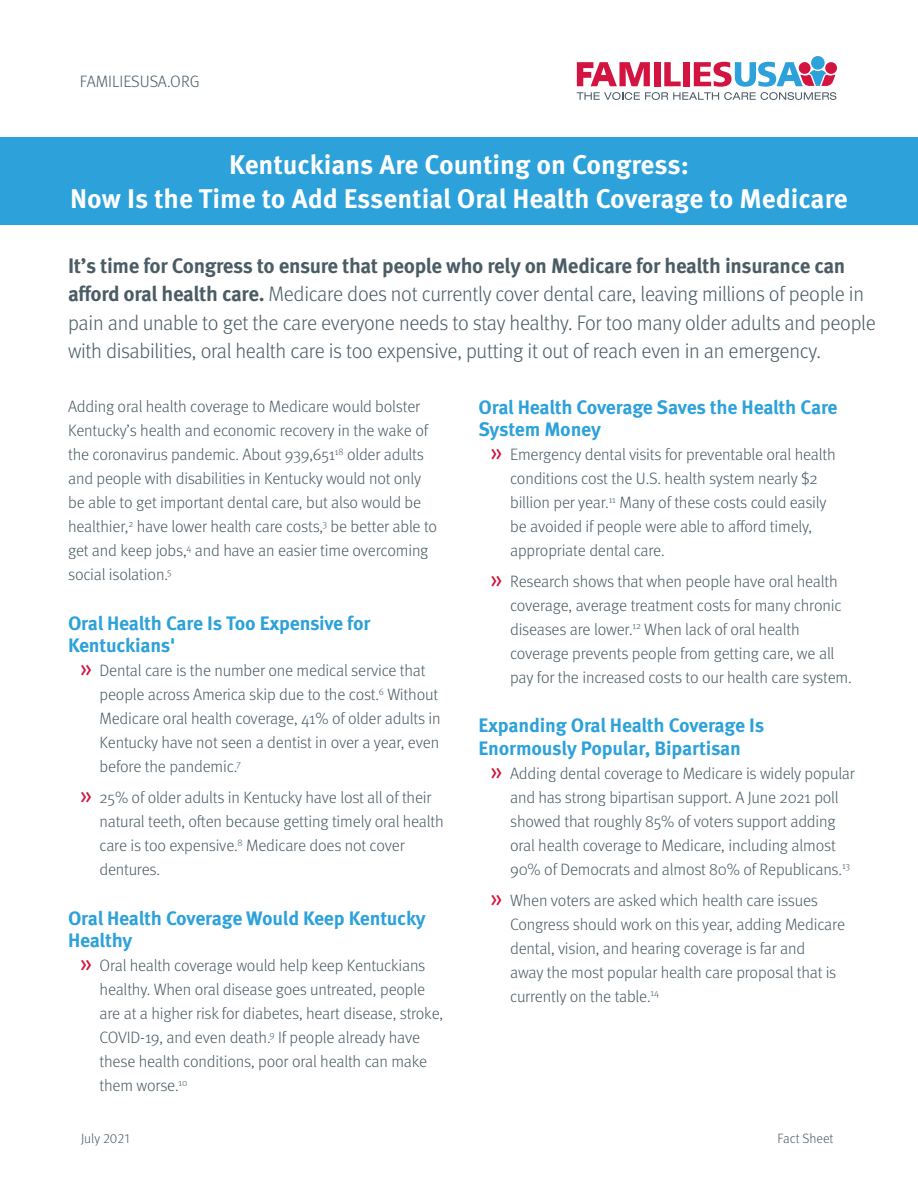
<style>
.page{position:relative;width:918px;height:1188px;background:#fff}
.page>*{position:absolute;margin:0;border:0;box-sizing:border-box;transform-origin:0 0}
.t1{font:700 27px/34.5px "Meta OT";color:#fff;text-align:center}
.t2{font:300 21px/28.5px "Meta OT";letter-spacing:-.015em;color:#4b5c65}
.t3{font:700 19.5px/22.5px "Meta OT";letter-spacing:-.015em;color:#2ca1da}
.t4{font:300 16.5px/24px "Meta OT";letter-spacing:-.01em;color:#4b5c65}
.t5{font:300 13.5px "Meta OT";color:#4b5c65}
.s1{font-weight:700}
.s2{font-weight:400;font-size:24px;color:#d31440}
</style>
<div class="page">
<div style="left:811px;top:56px;width:14px;height:14px;background:#2ca1da;border-radius:50%"></div>
<svg style="left:577px;top:62px;width:259px;height:38px"></svg>
<div style="left:0;top:137px;width:918px;height:87px;background:#2ca1da"></div>
<p class="t4" style="left:80px;top:69px;width:122px">FAMILIESUSA.ORG</p>
<h1 class="t1" style="left:70px;top:147px;width:779px">Kentuckians Are Counting on Congress:<br>Now Is the Time to Add Essential Oral Health Coverage to Medicare</h1>
<p class="t2" style="left:68px;top:252px;width:809px"><span class="s1">It’s time for Congress to ensure that people who rely on Medicare for health insurance can afford oral health care.</span> Medicare does not currently cover dental care, leaving millions of people in pain and unable to get the care everyone needs to stay healthy. For too many older adults and people with disabilities, oral health care is too expensive, putting it out of reach even in an emergency.</p>
<p class="t4" style="left:68px;top:395px;width:371px">Adding oral health coverage to Medicare would bolster Kentucky’s health and economic recovery in the wake of the coronavirus pandemic. About 939,651<sup>18</sup> older adults and people with disabilities in Kentucky would not only be able to get important dental care, but also would be healthier,<sup>2</sup> have lower health care costs,<sup>3</sup> be better able to get and keep jobs,<sup>4</sup> and have an easier time overcoming social isolation.<sup>5</sup></p>
<p class="t3" style="left:68px;top:612px;width:304px">Oral Health Care Is Too Expensive for<br>Kentuckians'</p>
<p class="t4" style="left:100px;top:659px;width:343px;text-indent:-19px"><span class="s2">»</span> Dental care is the number one medical service that people across America skip due to the cost.<sup>6</sup> Without Medicare oral health coverage, 41% of older adults in Kentucky have not seen a dentist in over a year, even before the pandemic.<sup>7</sup></p>
<p class="t4" style="left:100px;top:786px;width:346px;text-indent:-19px"><span class="s2">»</span> 25% of older adults in Kentucky have lost all of their natural teeth, often because getting timely oral health care is too expensive.<sup>8</sup> Medicare does not cover dentures.</p>
<p class="t3" style="left:68px;top:907px;width:359px">Oral Health Coverage Would Keep Kentucky<br>Healthy</p>
<p class="t4" style="left:100px;top:954px;width:345px;text-indent:-20px"><span class="s2">»</span> Oral health coverage would help keep Kentuckians healthy. When oral disease goes untreated, people are at a higher risk for diabetes, heart disease, stroke, COVID-19, and even death.<sup>9</sup> If people already have these health conditions, poor oral health can make them worse.<sup>10</sup></p>
<p class="t3" style="left:479px;top:396px;width:360px">Oral Health Coverage Saves the Health Care<br>System Money</p>
<p class="t4" style="left:510px;top:443px;width:327px;text-indent:-19px"><span class="s2">»</span> Emergency dental visits for preventable oral health conditions cost the U.S. health system nearly $2 billion per year.<sup>11</sup> Many of these costs could easily be avoided if people were able to afford timely, appropriate dental care.</p>
<p class="t4" style="left:510px;top:570px;width:343px;text-indent:-19px"><span class="s2">»</span> Research shows that when people have oral health coverage, average treatment costs for many chronic diseases are lower.<sup>12</sup> When lack of oral health coverage prevents people from getting care, we all pay for the increased costs to our health care system.</p>
<p class="t3" style="left:479px;top:715px;width:287px">Expanding Oral Health Coverage Is<br>Enormously Popular, Bipartisan</p>
<p class="t4" style="left:510px;top:762px;width:346px;text-indent:-19px"><span class="s2">»</span> Adding dental coverage to Medicare is widely popular and has strong bipartisan support. A June 2021 poll showed that roughly 85% of voters support adding oral health coverage to Medicare, including almost 90% of Democrats and almost 80% of Republicans.<sup>13</sup></p>
<p class="t4" style="left:510px;top:888px;width:336px;text-indent:-19px"><span class="s2">»</span> When voters are asked which health care issues Congress should work on this year, adding Medicare dental, vision, and hearing coverage is far and<br>away the most popular health care proposal that is currently on the table.<sup>14</sup></p>
<p class="t5" style="left:81px;top:1131px;width:51px">July 2021</p>
<p class="t5" style="left:778px;top:1131px;width:57px">Fact Sheet</p>
</div>
